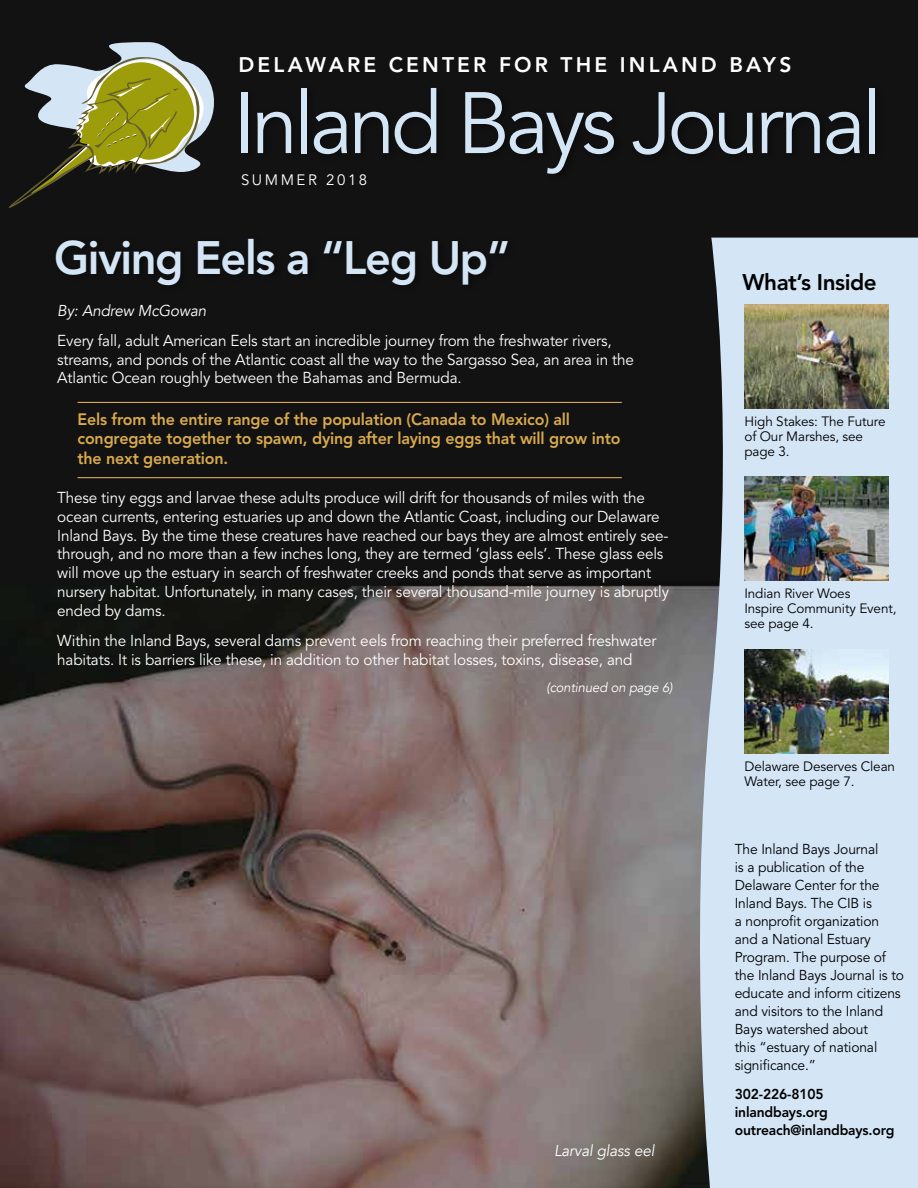
<style>
.page{position:relative;width:918px;height:1188px;background:#fff}
.page>*{position:absolute;margin:0;border:0;box-sizing:border-box;transform-origin:0 0}
.t1{font:86.1px "Avenir";letter-spacing:-.05em;color:#d4e5f6}
.t2{font:800 46.5px "Avenir";letter-spacing:-.03em;color:#d4e5f6}
.t3{font:800 22.5px "Avenir";letter-spacing:-.02em;color:#000}
.t4{font:800 21px "Avenir";letter-spacing:.15em;color:#fff}
.t5{font:800 16.5px/19.5px "Avenir";letter-spacing:-.01em;color:#d9aa4c}
.t6{font:15.75px/18.9px "Avenir";letter-spacing:-.01em;color:#fff}
.t7{font:italic 15.75px "Avenir";letter-spacing:-.01em;color:#fff}
.t8{font:15px "Avenir";letter-spacing:.17em;color:#fff}
.t9{font:14.25px/18px "Avenir";letter-spacing:-.01em;color:#000}
.t10{font:800 14.25px/18px "Avenir";letter-spacing:-.01em;color:#000}
.t11{font:13.5px/15px "Avenir";letter-spacing:-.01em;color:#000}
.t12{font:italic 13.5px "Avenir";letter-spacing:-.01em;color:#fff}
</style>
<div class="page">
<img style="left:0;top:0;width:918px;height:1188px">
<svg style="left:686px;top:238px;width:232px;height:950px;background:#bfcedc"></svg>
<img style="left:744px;top:649px;width:145px;height:104px">
<img style="left:744px;top:305px;width:145px;height:104px">
<div style="left:239px;top:84px;width:645px;height:98px;background:#121212"></div>
<div style="left:53px;top:235px;width:463px;height:58px;background:#111"></div>
<img style="left:744px;top:477px;width:145px;height:104px">
<svg style="left:9px;top:42px;width:211px;height:166px;background:#606241"></svg>
<hr style="left:77px;top:402px;width:545px;height:1px;background:#d9aa4c">
<hr style="left:77px;top:477px;width:545px;height:1px;background:#d9aa4c">
<h3 class="t4" style="left:239px;top:53px;width:554px">DELAWARE CENTER FOR THE INLAND BAYS</h3>
<h1 class="t1" style="left:234px;top:74px;width:650px">Inland Bays Journal</h1>
<p class="t8" style="left:241px;top:172px;width:128px">SUMMER 2018</p>
<h2 class="t2" style="left:54px;top:230px;width:458px">Giving Eels a “Leg Up”</h2>
<p class="t7" style="left:57px;top:301px;width:151px">By: Andrew McGowan</p>
<p class="t6" style="left:57px;top:331px;width:578px">Every fall, adult American Eels start an incredible journey from the freshwater rivers, streams, and ponds of the Atlantic coast all the way to the Sargasso Sea, an area in the<br>Atlantic Ocean roughly between the Bahamas and Bermuda.</p>
<p class="t5" style="left:77px;top:409px;width:545px">Eels from the entire range of the population (Canada to Mexico) all congregate together to spawn, dying after laying eggs that will grow into the next generation.</p>
<p class="t6" style="left:57px;top:488px;width:613px">These tiny eggs and larvae these adults produce will drift for thousands of miles with the ocean currents, entering estuaries up and down the Atlantic Coast, including our Delaware Inland Bays. By the time these creatures have reached our bays they are almost entirely see&shy;through, and no more than a few inches long, they are termed ‘glass eels’. These glass eels will move up the estuary in search of freshwater creeks and ponds that serve as important nursery habitat. Unfortunately, in many cases, their several thousand-mile journey is abruptly ended by dams.</p>
<p class="t6" style="left:57px;top:631px;width:601px">Within the Inland Bays, several dams prevent eels from reaching their preferred freshwater habitats. It is barriers like these, in addition to other habitat losses, toxins, disease, and</p>
<p class="t12" style="left:546px;top:679px;width:128px">(continued on page 6)</p>
<p class="t7" style="left:554px;top:1141px;width:102px">Larval glass eel</p>
<h3 class="t3" style="left:743px;top:269px;width:136px">What’s Inside</h3>
<p class="t11" style="left:745px;top:414px;width:143px">High Stakes: The Future of Our Marshes, see page 3.</p>
<p class="t11" style="left:745px;top:587px;width:153px">Indian River Woes<br>Inspire Community Event, see page 4.</p>
<p class="t11" style="left:745px;top:759px;width:152px">Delaware Deserves Clean<br>Water, see page 7.</p>
<p class="t9" style="left:735px;top:841px;width:171px">The Inland Bays Journal<br>is a publication of the<br>Delaware Center for the<br>Inland Bays. The CIB is<br>a nonprofit organization and a National Estuary<br>Program. The purpose of the Inland Bays Journal is to educate and inform citizens and visitors to the Inland<br>Bays watershed about<br>this “estuary of national significance.”</p>
<p class="t10" style="left:735px;top:1085px;width:161px">302-226-8105 inlandbays.org outreach@inlandbays.org</p>
</div>
